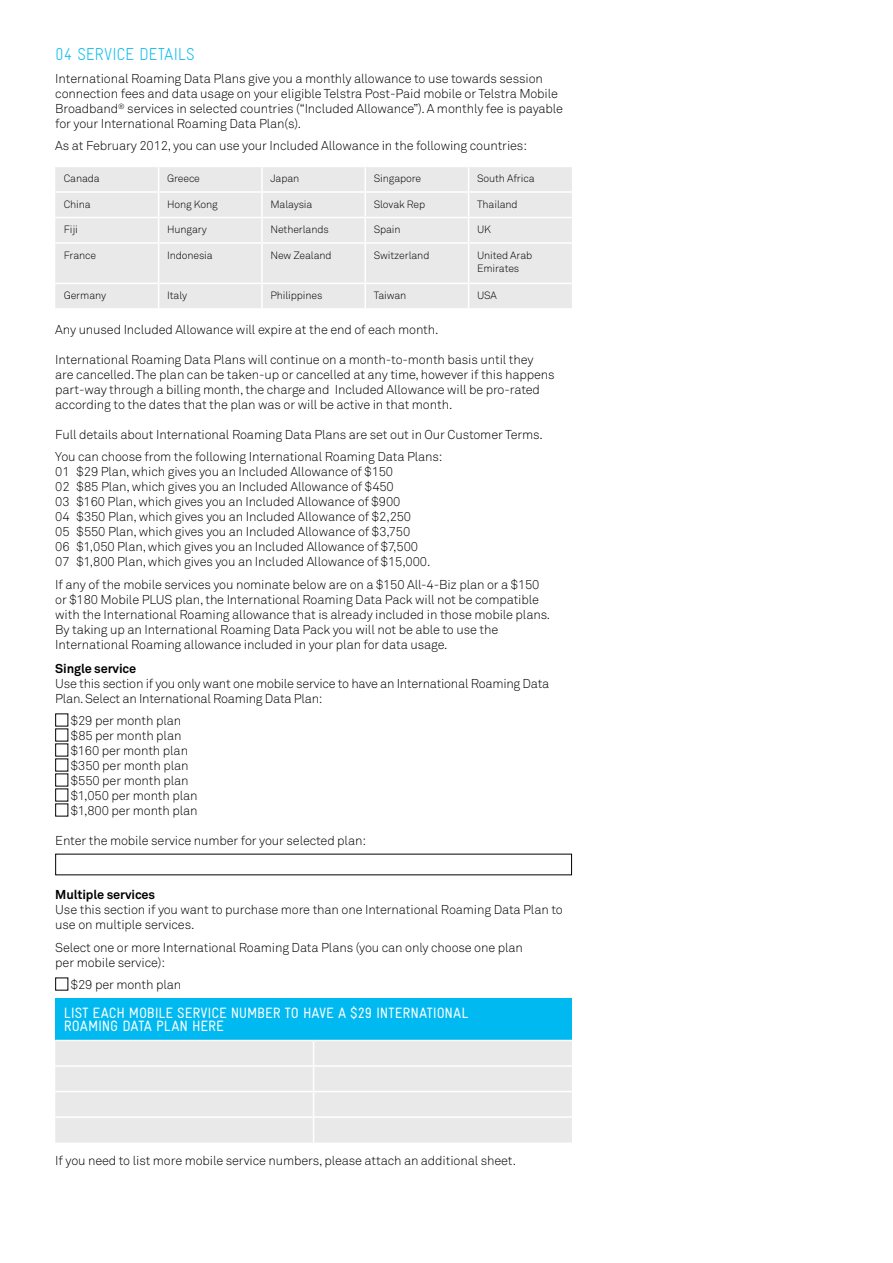
<style>
.page{position:relative;width:893px;height:1263px;background:#fff}
.page>*{position:absolute;margin:0;border:0;box-sizing:border-box;transform-origin:0 0}
.t1{font:300 condensed 17.25px "Gravur";letter-spacing:-.01em;color:#00b9f1}
.t2{font:condensed 15px/12.8px "Gravur";letter-spacing:-.005em;color:#fff}
.t3{font:300 12.75px/15px "Akkurat";letter-spacing:-.01em;color:#000}
.t4{font:700 12.75px "Akkurat";letter-spacing:-.01em;color:#000}
.t5{font:300 10.5px/13.5px "Akkurat";letter-spacing:-.01em;color:#000}
</style>
<div class="page">
<div style="left:55px;top:167px;width:517px;height:141px;background:#e9e9ea"></div>
<hr style="left:55px;top:191px;width:104px;height:2px;background:#fff">
<hr style="left:159px;top:191px;width:103px;height:2px;background:#fff">
<hr style="left:262px;top:191px;width:103px;height:2px;background:#fff">
<hr style="left:365px;top:191px;width:104px;height:2px;background:#fff">
<hr style="left:469px;top:191px;width:103px;height:2px;background:#fff">
<hr style="left:55px;top:217px;width:104px;height:1px;background:#fff">
<hr style="left:159px;top:217px;width:103px;height:1px;background:#fff">
<hr style="left:262px;top:217px;width:103px;height:1px;background:#fff">
<hr style="left:365px;top:217px;width:104px;height:1px;background:#fff">
<hr style="left:469px;top:217px;width:103px;height:1px;background:#fff">
<hr style="left:55px;top:242px;width:104px;height:2px;background:#fff">
<hr style="left:159px;top:242px;width:103px;height:2px;background:#fff">
<hr style="left:262px;top:242px;width:103px;height:2px;background:#fff">
<hr style="left:365px;top:242px;width:104px;height:2px;background:#fff">
<hr style="left:469px;top:242px;width:103px;height:2px;background:#fff">
<hr style="left:261px;top:167px;width:2px;height:24px;background:#fff">
<hr style="left:364px;top:167px;width:2px;height:24px;background:#fff">
<hr style="left:261px;top:193px;width:2px;height:24px;background:#fff">
<hr style="left:364px;top:193px;width:2px;height:24px;background:#fff">
<svg style="left:158px;top:167px;width:1px;height:75px"></svg>
<hr style="left:261px;top:218px;width:2px;height:24px;background:#fff">
<hr style="left:364px;top:218px;width:2px;height:24px;background:#fff">
<hr style="left:158px;top:244px;width:1px;height:39px;background:#fff">
<hr style="left:261px;top:244px;width:2px;height:39px;background:#fff">
<hr style="left:364px;top:244px;width:2px;height:39px;background:#fff">
<svg style="left:158px;top:284px;width:1px;height:24px"></svg>
<hr style="left:261px;top:284px;width:2px;height:24px;background:#fff">
<hr style="left:364px;top:284px;width:2px;height:24px;background:#fff">
<hr style="left:55px;top:283px;width:104px;height:1px;background:#fff">
<hr style="left:159px;top:283px;width:103px;height:1px;background:#fff">
<hr style="left:262px;top:283px;width:103px;height:1px;background:#fff">
<hr style="left:365px;top:283px;width:104px;height:1px;background:#fff">
<hr style="left:469px;top:283px;width:103px;height:1px;background:#fff">
<svg style="left:468px;top:167px;width:1px;height:75px"></svg>
<hr style="left:468px;top:244px;width:1px;height:39px;background:#fff">
<svg style="left:468px;top:284px;width:1px;height:24px"></svg>
<div style="left:55px;top:713px;width:13px;height:13px;border:1px solid #000"></div>
<div style="left:55px;top:728px;width:13px;height:13px;border:1px solid #000"></div>
<div style="left:55px;top:743px;width:13px;height:13px;border:1px solid #000"></div>
<div style="left:55px;top:758px;width:13px;height:13px;border:1px solid #000"></div>
<div style="left:55px;top:773px;width:13px;height:13px;border:1px solid #000"></div>
<div style="left:55px;top:788px;width:13px;height:13px;border:1px solid #000"></div>
<div style="left:55px;top:803px;width:13px;height:13px;border:1px solid #000"></div>
<div style="left:55px;top:977px;width:13px;height:13px;border:1px solid #000"></div>
<div style="left:55px;top:998px;width:517px;height:42px;background:#00b9f1"></div>
<div style="left:55px;top:1041px;width:517px;height:101px;background:#e9e9ea"></div>
<hr style="left:55px;top:1065px;width:259px;height:2px;background:#fff">
<hr style="left:314px;top:1065px;width:258px;height:2px;background:#fff">
<hr style="left:55px;top:1091px;width:259px;height:1px;background:#fff">
<hr style="left:314px;top:1091px;width:258px;height:1px;background:#fff">
<hr style="left:55px;top:1116px;width:259px;height:2px;background:#fff">
<hr style="left:314px;top:1116px;width:258px;height:2px;background:#fff">
<svg style="left:313px;top:1041px;width:1px;height:101px"></svg>
<h1 class="t1" style="left:55px;top:45px;width:102px">04 SERVICE DETAILS</h1>
<p class="t3" style="left:55px;top:71px;width:509px">International Roaming Data Plans give you a monthly allowance to use towards session connection fees and data usage on your eligible Telstra Post-Paid mobile or Telstra Mobile Broadband<sup>®</sup> services in selected countries (“Included Allowance”). A monthly fee is payable for your International Roaming Data Plan(s).</p>
<p class="t3" style="left:55px;top:139px;width:473px">As at February 2012, you can use your Included Allowance in the following countries:</p>
<p class="t5" style="left:64px;top:172px;width:37px">Canada</p>
<p class="t5" style="left:167px;top:172px;width:34px">Greece</p>
<p class="t5" style="left:270px;top:172px;width:30px">Japan</p>
<p class="t5" style="left:374px;top:172px;width:49px">Singapore</p>
<p class="t5" style="left:477px;top:172px;width:59px">South Africa</p>
<p class="t5" style="left:64px;top:198px;width:28px">China</p>
<p class="t5" style="left:167px;top:198px;width:52px">Hong Kong</p>
<p class="t5" style="left:270px;top:198px;width:44px">Malaysia</p>
<p class="t5" style="left:374px;top:198px;width:53px">Slovak Rep</p>
<p class="t5" style="left:477px;top:198px;width:42px">Thailand</p>
<p class="t5" style="left:64px;top:223px;width:16px">Fiji</p>
<p class="t5" style="left:167px;top:223px;width:41px">Hungary</p>
<p class="t5" style="left:270px;top:223px;width:60px">Netherlands</p>
<p class="t5" style="left:374px;top:223px;width:28px">Spain</p>
<p class="t5" style="left:477px;top:223px;width:16px">UK</p>
<p class="t5" style="left:64px;top:249px;width:34px">France</p>
<p class="t5" style="left:167px;top:249px;width:47px">Indonesia</p>
<p class="t5" style="left:270px;top:249px;width:63px">New Zealand</p>
<p class="t5" style="left:374px;top:249px;width:57px">Switzerland</p>
<p class="t5" style="left:477px;top:249px;width:57px">United Arab<br>Emirates</p>
<p class="t5" style="left:64px;top:289px;width:44px">Germany</p>
<p class="t5" style="left:167px;top:289px;width:22px">Italy</p>
<p class="t5" style="left:270px;top:289px;width:54px">Philippines</p>
<p class="t5" style="left:374px;top:289px;width:34px">Taiwan</p>
<p class="t5" style="left:477px;top:289px;width:21px">USA</p>
<p class="t3" style="left:55px;top:322px;width:385px">Any unused Included Allowance will expire at the end of each month.</p>
<p class="t3" style="left:55px;top:352px;width:501px">International Roaming Data Plans will continue on a month-to-month basis until they are cancelled. The plan can be taken-up or cancelled at any time, however if this happens part-way through a billing month, the charge and Included Allowance will be pro-rated according to the dates that the plan was or will be active in that month.</p>
<p class="t3" style="left:55px;top:423px;width:489px;line-height:22.5px">Full details about International Roaming Data Plans are set out in Our Customer Terms.<br>You can choose from the following International Roaming Data Plans:</p>
<p class="t3" style="left:55px;top:464px;width:377px">01 $29 Plan, which gives you an Included Allowance of $150<br>02 $85 Plan, which gives you an Included Allowance of $450<br>03 $160 Plan, which gives you an Included Allowance of $900<br>04 $350 Plan, which gives you an Included Allowance of $2,250<br>05 $550 Plan, which gives you an Included Allowance of $3,750<br>06 $1,050 Plan, which gives you an Included Allowance of $7,500<br>07 $1,800 Plan, which gives you an Included Allowance of $15,000.</p>
<p class="t3" style="left:55px;top:577px;width:497px">If any of the mobile services you nominate below are on a $150 All-4-Biz plan or a $150 or $180 Mobile PLUS plan, the International Roaming Data Pack will not be compatible with the International Roaming allowance that is already included in those mobile plans.<br>By taking up an International Roaming Data Pack you will not be able to use the International Roaming allowance included in your plan for data usage.</p>
<p class="t4" style="left:55px;top:660px;width:83px">Single service</p>
<p class="t3" style="left:55px;top:676px;width:495px">Use this section if you only want one mobile service to have an International Roaming Data<br>Plan. Select an International Roaming Data Plan:</p>
<p class="t3" style="left:71px;top:713px;width:128px">$29 per month plan $85 per month plan $160 per month plan $350 per month plan $550 per month plan $1,050 per month plan $1,800 per month plan</p>
<p class="t3" style="left:55px;top:833px;width:312px">Enter the mobile service number for your selected plan:</p>
<p class="t4" style="left:55px;top:887px;width:101px">Multiple services</p>
<p class="t3" style="left:55px;top:902px;width:509px">Use this section if you want to purchase more than one International Roaming Data Plan to use on multiple services.</p>
<p class="t3" style="left:55px;top:940px;width:469px">Select one or more International Roaming Data Plans (you can only choose one plan per mobile service):</p>
<p class="t3" style="left:71px;top:977px;width:112px">$29 per month plan</p>
<p class="t2" style="left:64px;top:1006px;width:406px">LIST EACH MOBILE SERVICE NUMBER TO HAVE A $29 I NTERNATIONAL<br>ROAMING DATA PLAN HERE</p>
<p class="t3" style="left:55px;top:1153px;width:462px">If you need to list more mobile service numbers, please attach an additional sheet.</p>
</div>
